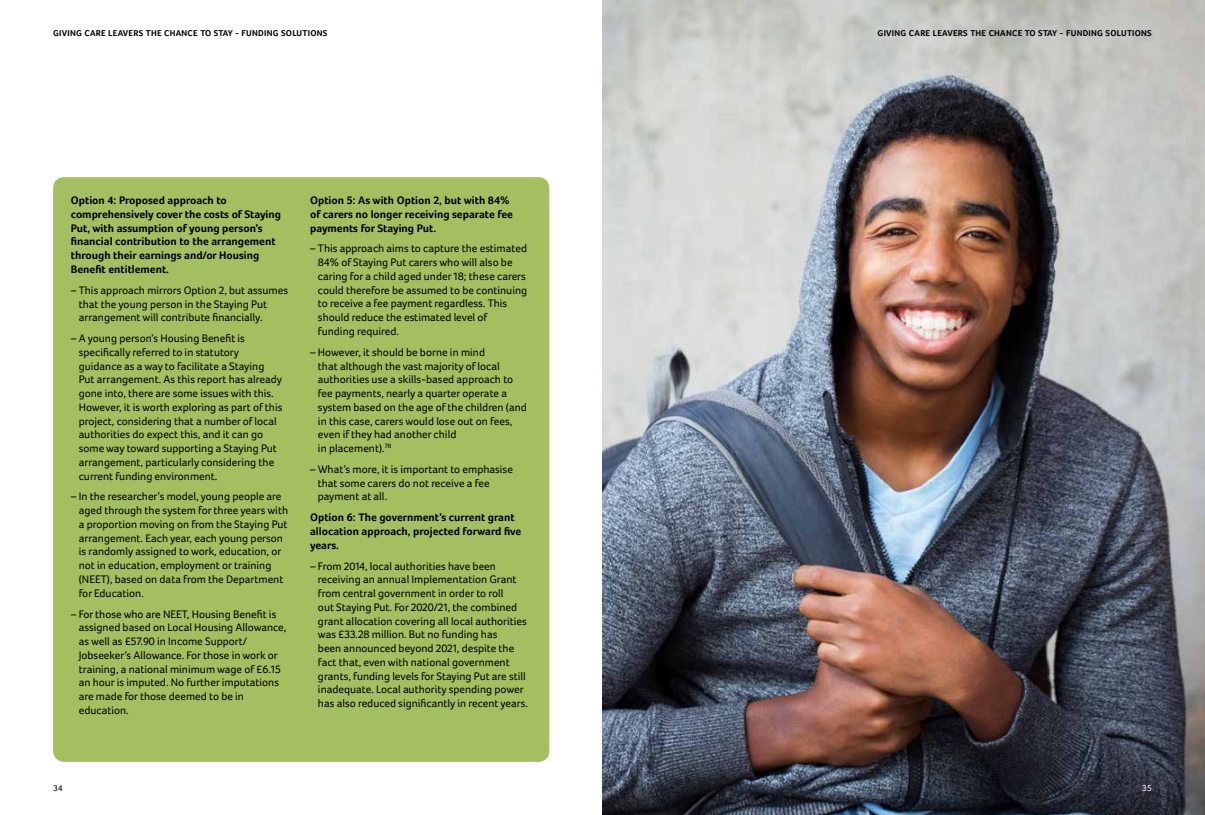
<style>
.page{position:relative;width:1205px;height:815px;background:#fff}
.page>*{position:absolute;margin:0;border:0;box-sizing:border-box;transform-origin:0 0}
.t1{font:11.25px/13.8px "Foco";color:#000}
.t2{font:700 11.25px/13.8px "Foco";color:#000}
.t3{font:700 8.75px "Foco";letter-spacing:.03em;color:#000}
.t4{font:8.75px "Foco";color:#000}
.t5{font:8.75px "Foco";color:#fff}
</style>
<div class="page">
<img style="left:602px;top:0;width:603px;height:815px">
<div style="left:53px;top:177px;width:496px;height:585px;background:#a4bf5f;border-radius:11px"></div>
<p class="t3" style="left:53px;top:28px;width:276px">GIVING CARE LEAVERS THE CHANCE TO STAY - FUNDING SOLUTIONS</p>
<p class="t3" style="left:877px;top:28px;width:276px">GIVING CARE LEAVERS THE CHANCE TO STAY - FUNDING SOLUTIONS</p>
<p class="t2" style="left:71px;top:193px;width:212px">Option 4: Proposed approach to comprehensively cover the costs of Staying Put, with assumption of young person’s financial contribution to the arrangement through their earnings and/or Housing Benefit entitlement.</p>
<p class="t1" style="left:79px;top:283px;width:211px;text-indent:-8px">– This approach mirrors Option 2, but assumes that the young person in the Staying Put arrangement will contribute financially.</p>
<p class="t1" style="left:79px;top:331px;width:205px;text-indent:-8px">– A young person’s Housing Benefit is specifically referred to in statutory guidance as a way to facilitate a Staying Put arrangement. As this report has already gone into, there are some issues with this.<br>However, it is worth exploring as part of this project, considering that a number of local authorities do expect this, and it can go some way toward supporting a Staying Put arrangement, particularly considering the current funding environment.</p>
<p class="t1" style="left:79px;top:490px;width:211px;text-indent:-8px">– In the researcher’s model, young people are aged through the system for three years with a proportion moving on from the Staying Put arrangement. Each year, each young person is randomly assigned to work, education, or not in education, employment or training (NEET), based on data from the Department for Education.</p>
<p class="t1" style="left:79px;top:607px;width:209px;text-indent:-8px">– For those who are NEET, Housing Benefit is assigned based on Local Housing Allowance, as well as £57.90 in Income Support/ Jobseeker’s Allowance. For those in work or training, a national minimum wage of £6.15 an hour is imputed. No further imputations are made for those deemed to be in education.</p>
<p class="t2" style="left:310px;top:193px;width:204px">Option 5: As with Option 2, but with 84% of carers no longer receiving separate fee payments for Staying Put.</p>
<p class="t1" style="left:318px;top:242px;width:211px;text-indent:-8px">– This approach aims to capture the estimated 84% of Staying Put carers who will also be caring for a child aged under 18; these carers could therefore be assumed to be continuing to receive a fee payment regardless. This should reduce the estimated level of<br>funding required.</p>
<p class="t1" style="left:318px;top:345px;width:210px;text-indent:-8px">– However, it should be borne in mind<br>that although the vast majority of local authorities use a skills-based approach to fee payments, nearly a quarter operate a system based on the age of the children (and in this case, carers would lose out on fees, even if they had another child<br>in placement).<sup>78</sup></p>
<p class="t1" style="left:318px;top:462px;width:197px;text-indent:-8px">– What’s more, it is important to emphasise that some carers do not receive a fee payment at all.</p>
<p class="t2" style="left:310px;top:510px;width:213px">Option 6: The government’s current grant allocation approach, projected forward five years.</p>
<p class="t1" style="left:318px;top:559px;width:212px;text-indent:-8px">– From 2014, local authorities have been receiving an annual Implementation Grant from central government in order to roll<br>out Staying Put. For 2020/21, the combined grant allocation covering all local authorities was £33.28 million. But no funding has<br>been announced beyond 2021, despite the fact that, even with national government grants, funding levels for Staying Put are still inadequate. Local authority spending power has also reduced significantly in recent years.</p>
<p class="t4" style="left:53px;top:783px;width:11px">34</p>
<p class="t5" style="left:1142px;top:783px;width:11px">35</p>
</div>
